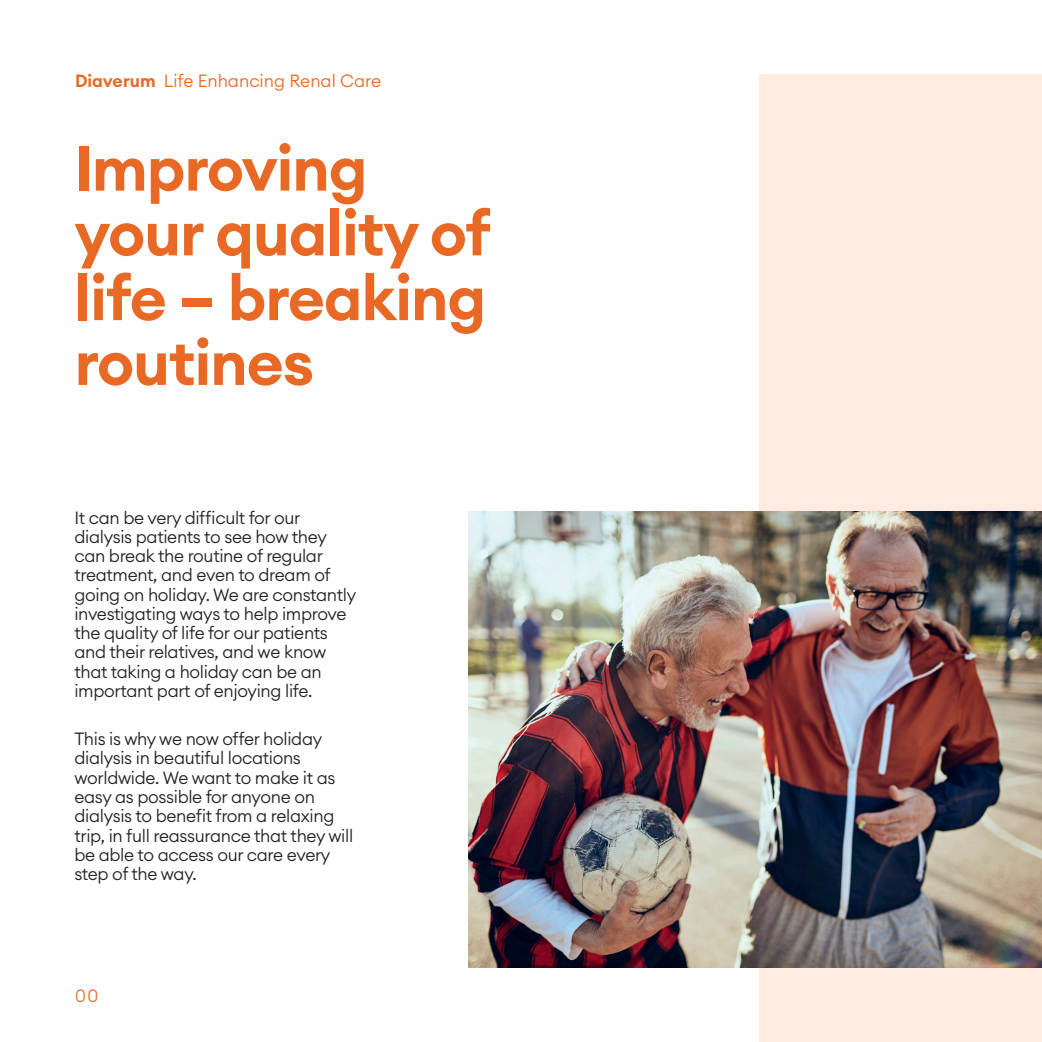
<style>
.page{position:relative;width:1042px;height:1042px;background:#fff}
.page>*{position:absolute;margin:0;border:0;box-sizing:border-box;transform-origin:0 0}
.t1{font:600 63px/64.8px "Euclid Circular A";letter-spacing:-.02em;color:#e86926}
.t2{font:300 17.5px/19.2px "Euclid Circular A";letter-spacing:-.02em;color:#231f20}
.t3{font:300 17.5px "Euclid Circular A";color:#e86926}
.s1{font-weight:600}
</style>
<div class="page">
<div style="left:759px;top:74px;width:283px;height:968px;background:#ffebe2"></div>
<img style="left:469px;top:511px;width:573px;height:456px">
<p class="t3" style="left:75px;top:69px;width:308px"><span class="s1">Diaverum</span> Life Enhancing Renal Care</p>
<p class="t1" style="left:74px;top:136px;width:418px">Improving your quality of life – breaking routines</p>
<p class="t2" style="left:74px;top:507px;width:283px">It can be very difficult for our dialysis patients to see how they can break the routine of regular treatment, and even to dream of going on holiday. We are constantly investigating ways to help improve the quality of life for our patients and their relatives, and we know that taking a holiday can be an important part of enjoying life.</p>
<p class="t2" style="left:74px;top:729px;width:280px">This is why we now offer holiday dialysis in beautiful locations worldwide. We want to make it as easy as possible for anyone on dialysis to benefit from a relaxing trip, in full reassurance that they will be able to access our care every step of the way.</p>
<p class="t3" style="left:75px;top:984px;width:25px">00</p>
</div>
